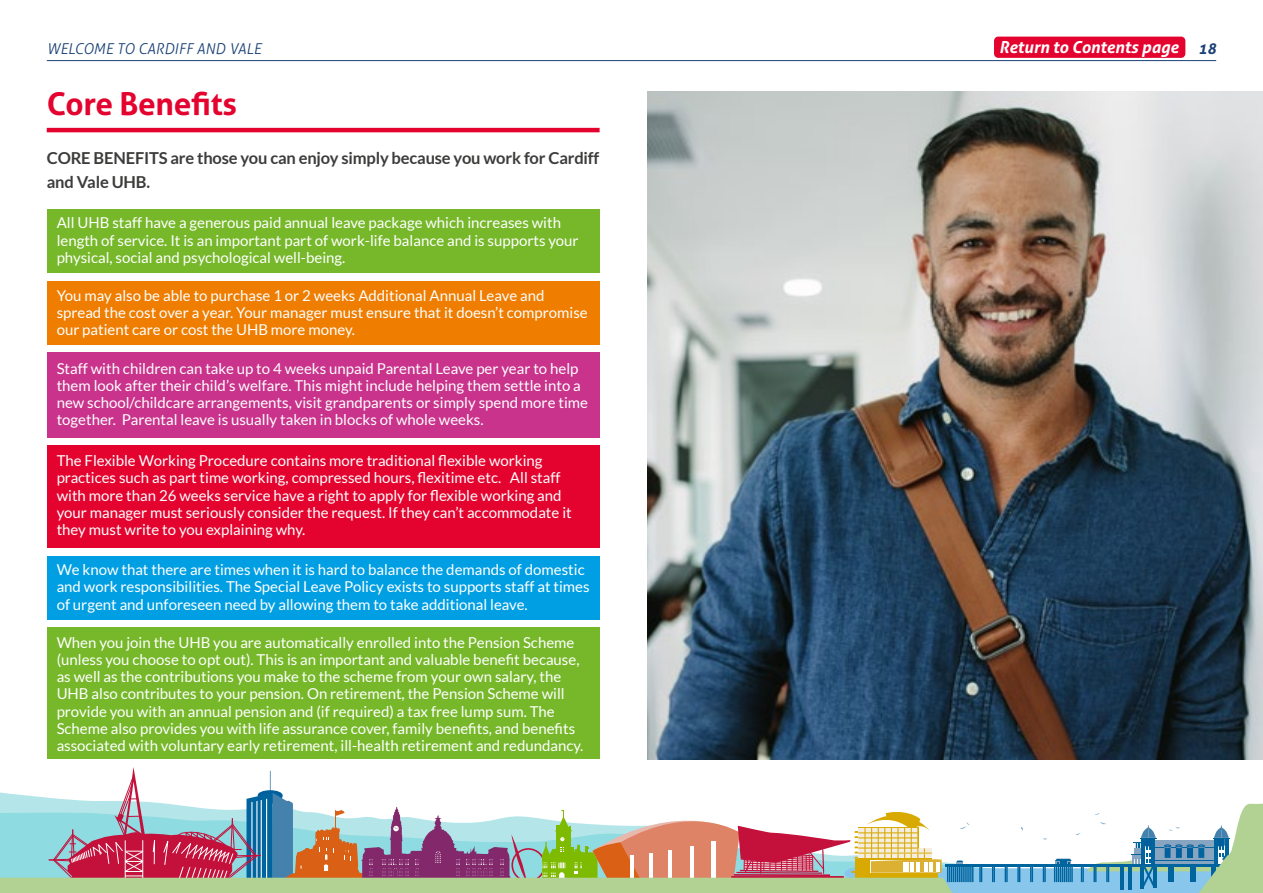
<style>
.page{position:relative;width:1263px;height:893px;background:#fff}
.page>*{position:absolute;margin:0;border:0;box-sizing:border-box;transform-origin:0 0}
.t1{font:700 31.5px "Aller";letter-spacing:-.01em;color:#e4032e}
.t2{font:700 16.5px/24px "Lato";letter-spacing:-.01em;color:#3c3c3b}
.t3{font:italic 700 16.5px "Aller";color:#fff}
.t4{font:15px/17.2px "Lato";color:#fff}
.t5{font:italic 300 15px "Aller";color:#1b4175}
.s1{font-size:15px;color:#1b4175}
</style>
<div class="page">
<svg style="left:0;top:767px;width:1263px;height:126px"></svg>
<hr style="left:47px;top:60px;width:1169px;height:1px;background:#1b4175">
<hr style="left:47px;top:128px;width:553px;height:4px;background:#e4032e">
<div style="left:47px;top:209px;width:553px;height:64px;background:#76b82a"></div>
<div style="left:47px;top:352px;width:553px;height:86px;background:#c9338b"></div>
<div style="left:47px;top:556px;width:553px;height:63px;background:#009fe3"></div>
<div style="left:47px;top:281px;width:553px;height:63px;background:#ef7d00"></div>
<div style="left:47px;top:446px;width:553px;height:102px;background:#e4032e"></div>
<div style="left:47px;top:627px;width:553px;height:132px;background:#76b82a"></div>
<div style="left:994px;top:37px;width:191px;height:21px;background:#e4032e;border-radius:4px"></div>
<img style="left:647px;top:91px;width:616px;height:668px">
<p class="t5" style="left:47px;top:39px;width:216px">WELCOME TO CARDIFF AND VALE</p>
<p class="t3" style="left:999px;top:37px;width:218px">Return to Contents page <span class="s1">18</span></p>
<h1 class="t1" style="left:47px;top:84px;width:192px">Core Benefits</h1>
<p class="t2" style="left:47px;top:146px;width:554px">CORE BENEFITS are those you can enjoy simply because you work for Cardiff and Vale UHB.</p>
<p class="t4" style="left:57px;top:214px;width:523px">All UHB staff have a generous paid annual leave package which increases with length of service. It is an important part of work-life balance and is supports your physical, social and psychological well-being.</p>
<p class="t4" style="left:57px;top:287px;width:533px">You may also be able to purchase 1 or 2 weeks Additional Annual Leave and spread the cost over a year. Your manager must ensure that it doesn’t compromise our patient care or cost the UHB more money.</p>
<p class="t4" style="left:57px;top:359px;width:533px">Staff with children can take up to 4 weeks unpaid Parental Leave per year to help them look after their child’s welfare. This might include helping them settle into a new school/childcare arrangements, visit grandparents or simply spend more time together. Parental leave is usually taken in blocks of whole weeks.</p>
<p class="t4" style="left:57px;top:452px;width:517px">The Flexible Working Procedure contains more traditional flexible working practices such as part time working, compressed hours, flexitime etc. All staff with more than 26 weeks service have a right to apply for flexible working and your manager must seriously consider the request. If they can’t accommodate it they must write to you explaining why.</p>
<p class="t4" style="left:57px;top:561px;width:534px;line-height:17.7px">We know that there are times when it is hard to balance the demands of domestic and work responsibilities. The Special Leave Policy exists to supports staff at times of urgent and unforeseen need by allowing them to take additional leave.</p>
<p class="t4" style="left:57px;top:633px;width:528px">When you join the UHB you are automatically enrolled into the Pension Scheme (unless you choose to opt out). This is an important and valuable benefit because, as well as the contributions you make to the scheme from your own salary, the UHB also contributes to your pension. On retirement, the Pension Scheme will provide you with an annual pension and (if required) a tax free lump sum. The Scheme also provides you with life assurance cover, family benefits, and benefits associated with voluntary early retirement, ill-health retirement and redundancy.</p>
</div>
